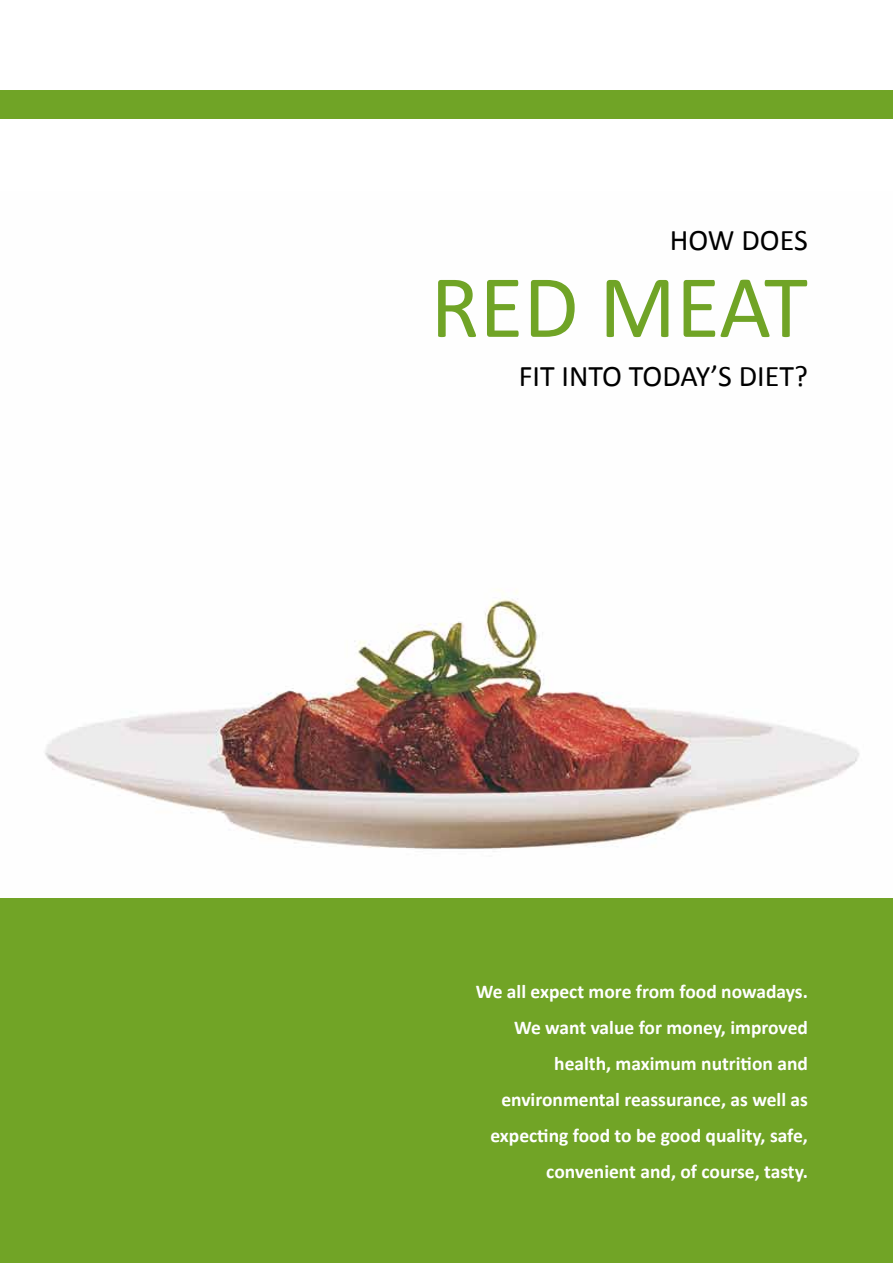
<style>
.page{position:relative;width:893px;height:1263px;background:#fff}
.page>*{position:absolute;margin:0;border:0;box-sizing:border-box;transform-origin:0 0}
.t1{font:90px "Calibri";color:#70a426}
.t2{font:30px "Calibri";color:#000}
.t3{font:700 19.5px/36px "Calibri";color:#fff;text-align:right}
</style>
<div class="page">
<img style="left:45px;top:589px;width:815px;height:261px">
<div style="left:0;top:898px;width:893px;height:365px;background:#71a426"></div>
<div style="left:0;top:90px;width:893px;height:28px;background:#70a426"></div>
<h2 class="t2" style="left:670px;top:221px;width:140px">HOW DOES</h2>
<h1 class="t1" style="left:431px;top:251px;width:379px">RED MEAT</h1>
<h2 class="t2" style="left:519px;top:358px;width:291px">FIT INTO TODAY’S DIET?</h2>
<p class="t3" style="left:476px;top:972px;width:334px">We all expect more from food nowadays.<br>We want value for money, improved health, maximum nutrition and environmental reassurance, as well as expecting food to be good quality, safe, convenient and, of course, tasty.</p>
</div>
